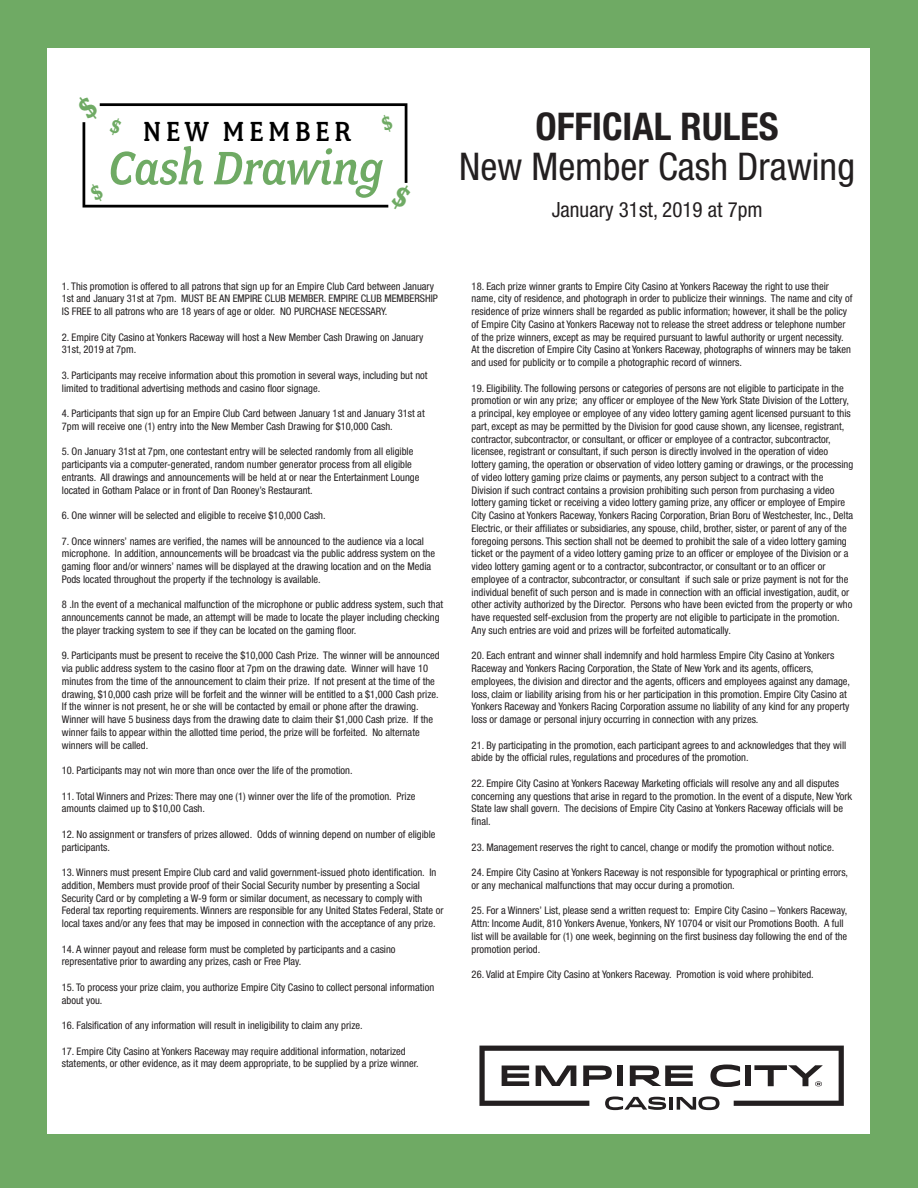
<style>
.page{position:relative;width:918px;height:1188px;background:#6faa64}
.page>*{position:absolute;margin:0;border:0;box-sizing:border-box;transform-origin:0 0}
.t1{font:italic 52.65px "Fairplex Narrow OT Med";color:#6faa64}
.t2{font:condensed 38.25px "Helvetica Neue LT Std";color:#231f20}
.t3{font:700 condensed 38.25px "Helvetica Neue LT Std";color:#231f20}
.t4{font:500 31.05px "Fairplex Narrow OT";letter-spacing:.14em;color:#000}
.t5{font:condensed 21px "Helvetica Neue LT Std";color:#231f20}
.t6{font:condensed 10.5px/12.8px "Helvetica Neue LT Std";color:#231f20}
</style>
<div class="page">
<div style="left:47px;top:48px;width:823px;height:1085px;background:#fff"></div>
<svg style="left:479px;top:1046px;width:365px;height:64px"></svg>
<svg style="left:82px;top:103px;width:326px;height:105px"></svg>
<h3 class="t4" style="left:143px;top:114px;width:210px">NEW MEMBER</h3>
<h1 class="t1" style="left:108px;top:138px;width:276px">Cash Drawing</h1>
<h2 class="t3" style="left:536px;top:104px;width:245px">OFFICIAL RULES</h2>
<h2 class="t2" style="left:459px;top:144px;width:397px">New Member Cash Drawing</h2>
<h3 class="t5" style="left:552px;top:198px;width:212px">January 31st, 2019 at 7pm</h3>
<p class="t6" style="left:62px;top:280px;width:377px">1. This promotion is offered to all patrons that sign up for an Empire Club Card between January<br>1st and January 31st at 7pm. MUST BE AN EMPIRE CLUB MEMBER. EMPIRE CLUB MEMBERSHIP<br>IS FREE to all patrons who are 18 years of age or older. NO PURCHASE NECESSARY.</p>
<p class="t6" style="left:62px;top:331px;width:363px">2. Empire City Casino at Yonkers Raceway will host a New Member Cash Drawing on January<br>31st, 2019 at 7pm.</p>
<p class="t6" style="left:62px;top:369px;width:367px">3. Participants may receive information about this promotion in several ways, including but not limited to traditional advertising methods and casino floor signage.</p>
<p class="t6" style="left:62px;top:407px;width:364px">4. Participants that sign up for an Empire Club Card between January 1st and January 31st at<br>7pm will receive one (1) entry into the New Member Cash Drawing for $10,000 Cash.</p>
<p class="t6" style="left:62px;top:445px;width:359px">5. On January 31st at 7pm, one contestant entry will be selected randomly from all eligible participants via a computer-generated, random number generator process from all eligible entrants. All drawings and announcements will be held at or near the Entertainment Lounge located in Gotham Palace or in front of Dan Rooney’s Restaurant.</p>
<p class="t6" style="left:62px;top:509px;width:265px">6. One winner will be selected and eligible to receive $10,000 Cash.</p>
<p class="t6" style="left:62px;top:535px;width:375px">7. Once winners’ names are verified, the names will be announced to the audience via a local microphone. In addition, announcements will be broadcast via the public address system on the gaming floor and/or winners’ names will be displayed at the drawing location and on the Media Pods located throughout the property if the technology is available.</p>
<p class="t6" style="left:62px;top:598px;width:383px">8 .In the event of a mechanical malfunction of the microphone or public address system, such that announcements cannot be made, an attempt will be made to locate the player including checking the player tracking system to see if they can be located on the gaming floor.</p>
<p class="t6" style="left:62px;top:649px;width:379px">9. Participants must be present to receive the $10,000 Cash Prize. The winner will be announced via public address system to the casino floor at 7pm on the drawing date. Winner will have 10 minutes from the time of the announcement to claim their prize. If not present at the time of the drawing, $10,000 cash prize will be forfeit and the winner will be entitled to a $1,000 Cash prize.<br>If the winner is not present, he or she will be contacted by email or phone after the drawing.<br>Winner will have 5 business days from the drawing date to claim their $1,000 Cash prize. If the winner fails to appear within the allotted time period, the prize will be forfeited. No alternate winners will be called.</p>
<p class="t6" style="left:62px;top:764px;width:292px">10. Participants may not win more than once over the life of the promotion.</p>
<p class="t6" style="left:62px;top:790px;width:355px">11. Total Winners and Prizes: There may one (1) winner over the life of the promotion. Prize amounts claimed up to $10,00 Cash.</p>
<p class="t6" style="left:62px;top:828px;width:375px">12. No assignment or transfers of prizes allowed. Odds of winning depend on number of eligible participants.</p>
<p class="t6" style="left:62px;top:866px;width:383px">13. Winners must present Empire Club card and valid government-issued photo identification. In addition, Members must provide proof of their Social Security number by presenting a Social Security Card or by completing a W-9 form or similar document, as necessary to comply with Federal tax reporting requirements. Winners are responsible for any United States Federal, State or local taxes and/or any fees that may be imposed in connection with the acceptance of any prize.</p>
<p class="t6" style="left:62px;top:943px;width:335px">14. A winner payout and release form must be completed by participants and a casino representative prior to awarding any prizes, cash or Free Play.</p>
<p class="t6" style="left:62px;top:981px;width:374px">15. To process your prize claim, you authorize Empire City Casino to collect personal information about you.</p>
<p class="t6" style="left:62px;top:1019px;width:302px">16. Falsification of any information will result in ineligibility to claim any prize.</p>
<p class="t6" style="left:62px;top:1045px;width:358px">17. Empire City Casino at Yonkers Raceway may require additional information, notarized statements, or other evidence, as it may deem appropriate, to be supplied by a prize winner.</p>
<p class="t6" style="left:472px;top:280px;width:382px">18. Each prize winner grants to Empire City Casino at Yonkers Raceway the right to use their name, city of residence, and photograph in order to publicize their winnings. The name and city of residence of prize winners shall be regarded as public information; however, it shall be the policy of Empire City Casino at Yonkers Raceway not to release the street address or telephone number of the prize winners, except as may be required pursuant to lawful authority or urgent necessity.<br>At the discretion of Empire City Casino at Yonkers Raceway, photographs of winners may be taken and used for publicity or to compile a photographic record of winners.</p>
<p class="t6" style="left:472px;top:382px;width:383px">19. Eligibility. The following persons or categories of persons are not eligible to participate in the promotion or win any prize; any officer or employee of the New York State Division of the Lottery, a principal, key employee or employee of any video lottery gaming agent licensed pursuant to this part, except as may be permitted by the Division for good cause shown, any licensee, registrant, contractor, subcontractor, or consultant, or officer or employee of a contractor, subcontractor, licensee, registrant or consultant, if such person is directly involved in the operation of video lottery gaming, the operation or observation of video lottery gaming or drawings, or the processing of video lottery gaming prize claims or payments, any person subject to a contract with the Division if such contract contains a provision prohibiting such person from purchasing a video lottery gaming ticket or receiving a video lottery gaming prize, any officer or employee of Empire City Casino at Yonkers Raceway, Yonkers Racing Corporation, Brian Boru of Westchester, Inc., Delta Electric, or their affiliates or subsidiaries, any spouse, child, brother, sister, or parent of any of the foregoing persons. This section shall not be deemed to prohibit the sale of a video lottery gaming ticket or the payment of a video lottery gaming prize to an officer or employee of the Division or a video lottery gaming agent or to a contractor, subcontractor, or consultant or to an officer or employee of a contractor, subcontractor, or consultant if such sale or prize payment is not for the individual benefit of such person and is made in connection with an official investigation, audit, or other activity authorized by the Director. Persons who have been evicted from the property or who have requested self-exclusion from the property are not eligible to participate in the promotion.<br>Any such entries are void and prizes will be forfeited automatically.</p>
<p class="t6" style="left:472px;top:649px;width:380px">20. Each entrant and winner shall indemnify and hold harmless Empire City Casino at Yonkers Raceway and Yonkers Racing Corporation, the State of New York and its agents, officers, employees, the division and director and the agents, officers and employees against any damage, loss, claim or liability arising from his or her participation in this promotion. Empire City Casino at Yonkers Raceway and Yonkers Racing Corporation assume no liability of any kind for any property loss or damage or personal injury occurring in connection with any prizes.</p>
<p class="t6" style="left:472px;top:738px;width:376px">21. By participating in the promotion, each participant agrees to and acknowledges that they will abide by the official rules, regulations and procedures of the promotion.</p>
<p class="t6" style="left:472px;top:777px;width:382px">22. Empire City Casino at Yonkers Raceway Marketing officials will resolve any and all disputes concerning any questions that arise in regard to the promotion. In the event of a dispute, New York State law shall govern. The decisions of Empire City Casino at Yonkers Raceway officials will be final.</p>
<p class="t6" style="left:472px;top:840px;width:364px">23. Management reserves the right to cancel, change or modify the promotion without notice.</p>
<p class="t6" style="left:472px;top:866px;width:378px">24. Empire City Casino at Yonkers Raceway is not responsible for typographical or printing errors, or any mechanical malfunctions that may occur during a promotion.</p>
<p class="t6" style="left:472px;top:904px;width:377px">25. For a Winners’ List, please send a written request to: Empire City Casino – Yonkers Raceway, Attn: Income Audit, 810 Yonkers Avenue, Yonkers, NY 10704 or visit our Promotions Booth. A full list will be available for (1) one week, beginning on the first business day following the end of the promotion period.</p>
<p class="t6" style="left:472px;top:968px;width:344px">26. Valid at Empire City Casino at Yonkers Raceway. Promotion is void where prohibited.</p>
</div>
